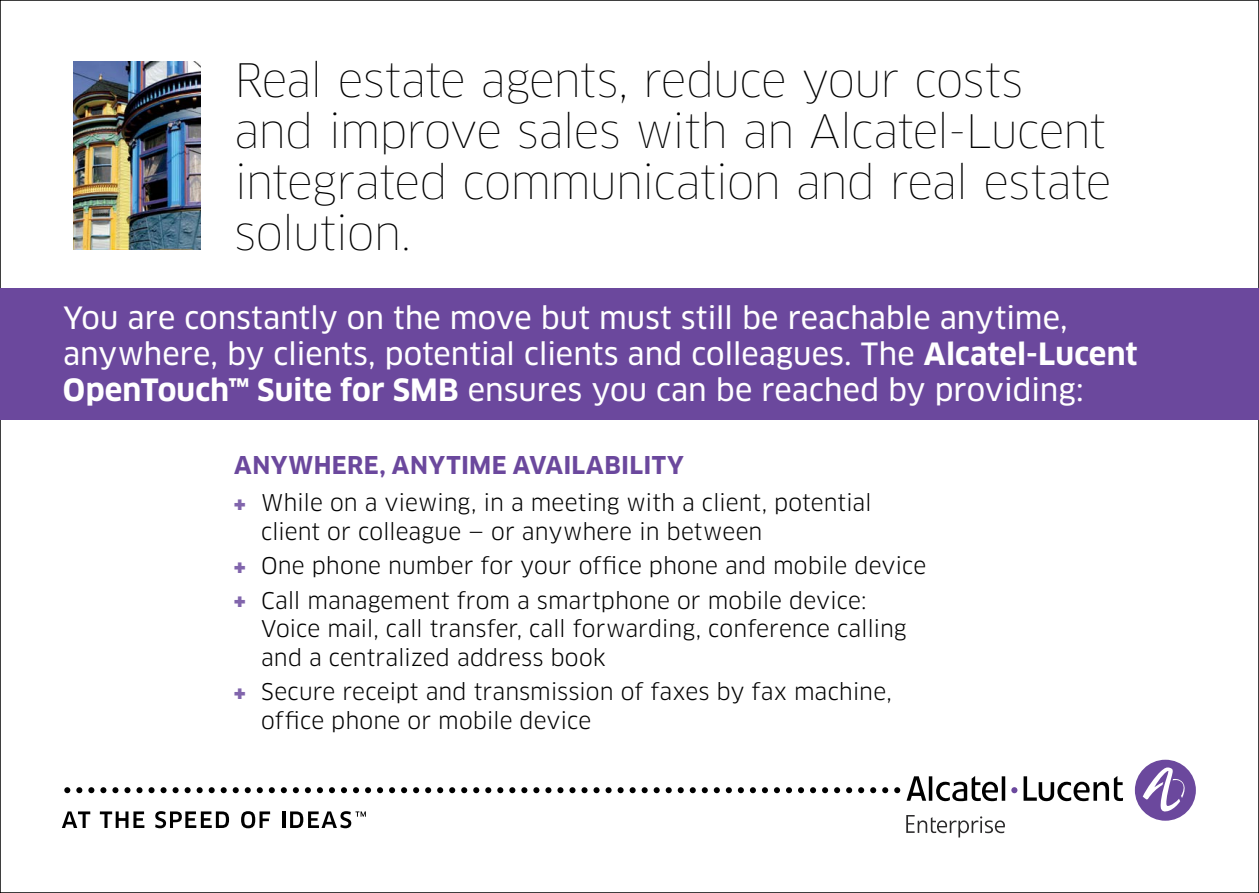
<style>
.page{position:relative;width:1259px;height:893px;background:#fff}
.page>*{position:absolute;margin:0;border:0;box-sizing:border-box;transform-origin:0 0}
.t1{font:100 45px/51px "Clan OT";letter-spacing:-.025em;color:#000}
.t2{font:30px/36px "Clan OT News";letter-spacing:-.005em;color:#fff}
.t3{font:700 24px "Clan OT";letter-spacing:.02em;color:#6b489d}
.t4{font:22.5px/28.5px "Clan OT";color:#000}
.s1{font-family:"Clan OT";font-weight:700}
.s2{color:#8165ac}
</style>
<div class="page">
<div style="left:1135px;top:760px;width:61px;height:61px;background:#6b489d;border-radius:50%"></div>
<svg style="left:1142px;top:767px;width:46px;height:46px"></svg>
<svg style="left:906px;top:776px;width:217px;height:25px"></svg>
<svg style="left:894px;top:787px;width:6px;height:6px"></svg>
<svg style="left:882px;top:787px;width:6px;height:6px"></svg>
<svg style="left:870px;top:787px;width:6px;height:6px"></svg>
<svg style="left:858px;top:787px;width:6px;height:6px"></svg>
<svg style="left:846px;top:787px;width:6px;height:6px"></svg>
<svg style="left:834px;top:787px;width:6px;height:6px"></svg>
<svg style="left:822px;top:787px;width:6px;height:6px"></svg>
<svg style="left:810px;top:787px;width:6px;height:6px"></svg>
<svg style="left:798px;top:787px;width:6px;height:6px"></svg>
<svg style="left:786px;top:787px;width:6px;height:6px"></svg>
<svg style="left:774px;top:787px;width:6px;height:6px"></svg>
<svg style="left:762px;top:787px;width:6px;height:6px"></svg>
<svg style="left:750px;top:787px;width:6px;height:6px"></svg>
<svg style="left:738px;top:787px;width:6px;height:6px"></svg>
<svg style="left:726px;top:787px;width:6px;height:6px"></svg>
<svg style="left:714px;top:787px;width:6px;height:6px"></svg>
<svg style="left:702px;top:787px;width:6px;height:6px"></svg>
<svg style="left:690px;top:787px;width:6px;height:6px"></svg>
<svg style="left:678px;top:787px;width:6px;height:6px"></svg>
<div style="left:665px;top:787px;width:7px;height:6px;background:#000;border-radius:50%"></div>
<svg style="left:653px;top:787px;width:7px;height:6px"></svg>
<svg style="left:641px;top:787px;width:6px;height:6px"></svg>
<svg style="left:629px;top:787px;width:6px;height:6px"></svg>
<svg style="left:617px;top:787px;width:6px;height:6px"></svg>
<svg style="left:605px;top:787px;width:6px;height:6px"></svg>
<svg style="left:593px;top:787px;width:6px;height:6px"></svg>
<svg style="left:581px;top:787px;width:6px;height:6px"></svg>
<svg style="left:569px;top:787px;width:6px;height:6px"></svg>
<svg style="left:557px;top:787px;width:6px;height:6px"></svg>
<svg style="left:545px;top:787px;width:6px;height:6px"></svg>
<svg style="left:533px;top:787px;width:6px;height:6px"></svg>
<svg style="left:521px;top:787px;width:6px;height:6px"></svg>
<svg style="left:509px;top:787px;width:6px;height:6px"></svg>
<svg style="left:497px;top:787px;width:6px;height:6px"></svg>
<svg style="left:485px;top:787px;width:6px;height:6px"></svg>
<svg style="left:473px;top:787px;width:6px;height:6px"></svg>
<svg style="left:461px;top:787px;width:6px;height:6px"></svg>
<svg style="left:449px;top:787px;width:6px;height:6px"></svg>
<svg style="left:437px;top:787px;width:6px;height:6px"></svg>
<svg style="left:425px;top:787px;width:6px;height:6px"></svg>
<svg style="left:413px;top:787px;width:6px;height:6px"></svg>
<svg style="left:401px;top:787px;width:6px;height:6px"></svg>
<svg style="left:389px;top:787px;width:6px;height:6px"></svg>
<svg style="left:377px;top:787px;width:6px;height:6px"></svg>
<svg style="left:906px;top:815px;width:99px;height:22px"></svg>
<svg style="left:365px;top:787px;width:6px;height:6px"></svg>
<svg style="left:353px;top:787px;width:6px;height:6px"></svg>
<svg style="left:341px;top:787px;width:6px;height:6px"></svg>
<svg style="left:329px;top:787px;width:6px;height:6px"></svg>
<svg style="left:317px;top:787px;width:6px;height:6px"></svg>
<svg style="left:305px;top:787px;width:6px;height:6px"></svg>
<svg style="left:293px;top:787px;width:6px;height:6px"></svg>
<svg style="left:281px;top:787px;width:6px;height:6px"></svg>
<svg style="left:269px;top:787px;width:6px;height:6px"></svg>
<svg style="left:257px;top:787px;width:6px;height:6px"></svg>
<svg style="left:245px;top:787px;width:6px;height:6px"></svg>
<svg style="left:233px;top:787px;width:6px;height:6px"></svg>
<svg style="left:221px;top:787px;width:6px;height:6px"></svg>
<svg style="left:209px;top:787px;width:6px;height:6px"></svg>
<svg style="left:197px;top:787px;width:6px;height:6px"></svg>
<svg style="left:185px;top:787px;width:6px;height:6px"></svg>
<svg style="left:173px;top:787px;width:6px;height:6px"></svg>
<div style="left:160px;top:787px;width:7px;height:6px;background:#000;border-radius:50%"></div>
<div style="left:148px;top:787px;width:7px;height:6px;background:#000;border-radius:50%"></div>
<svg style="left:136px;top:787px;width:6px;height:6px"></svg>
<svg style="left:124px;top:787px;width:6px;height:6px"></svg>
<svg style="left:112px;top:787px;width:6px;height:6px"></svg>
<svg style="left:100px;top:787px;width:6px;height:6px"></svg>
<svg style="left:88px;top:787px;width:6px;height:6px"></svg>
<svg style="left:76px;top:787px;width:6px;height:6px"></svg>
<svg style="left:64px;top:787px;width:6px;height:6px"></svg>
<svg style="left:62px;top:811px;width:28px;height:17px"></svg>
<svg style="left:100px;top:811px;width:44px;height:17px"></svg>
<svg style="left:155px;top:811px;width:74px;height:17px"></svg>
<svg style="left:241px;top:811px;width:29px;height:17px"></svg>
<hr style="left:282px;top:811px;width:3px;height:17px;background:#000">
<svg style="left:290px;top:811px;width:76px;height:17px"></svg>
<img style="left:74px;top:61px;width:126px;height:189px">
<div style="left:0;top:288px;width:1259px;height:131px;background:#6b489d"></div>
<h1 class="t1" style="left:234px;top:54px;width:879px">Real estate agents, reduce your costs and improve sales with an Alcatel-Lucent integrated communication and real estate solution.</h1>
<h2 class="t2" style="left:63px;top:300px;width:1076px">You are constantly on the move but must still be reachable anytime, anywhere, by clients, potential clients and colleagues. The <span class="s1">Alcatel-Lucent<br>OpenTouch™ Suite for SMB</span> ensures you can be reached by providing:</h2>
<p class="t3" style="left:234px;top:451px;width:451px">Anywhere, anytime availability</p>
<p class="t4" style="left:261px;top:489px;width:612px;text-indent:-27px"><span class="s2">✚</span> While on a viewing, in a meeting with a client, potential client or colleague — or anywhere in between</p>
<p class="t4" style="left:234px;top:549px;width:694px;line-height:34.5px"><span class="s2">✚</span> One phone number for your office phone and mobile device <span class="s2">✚</span> Call management from a smartphone or mobile device:</p>
<p class="t4" style="left:261px;top:615px;width:647px">Voice mail, call transfer, call forwarding, conference calling and a centralized address book</p>
<p class="t4" style="left:261px;top:678px;width:632px;text-indent:-27px"><span class="s2">✚</span> Secure receipt and transmission of faxes by fax machine, office phone or mobile device</p>
</div>
